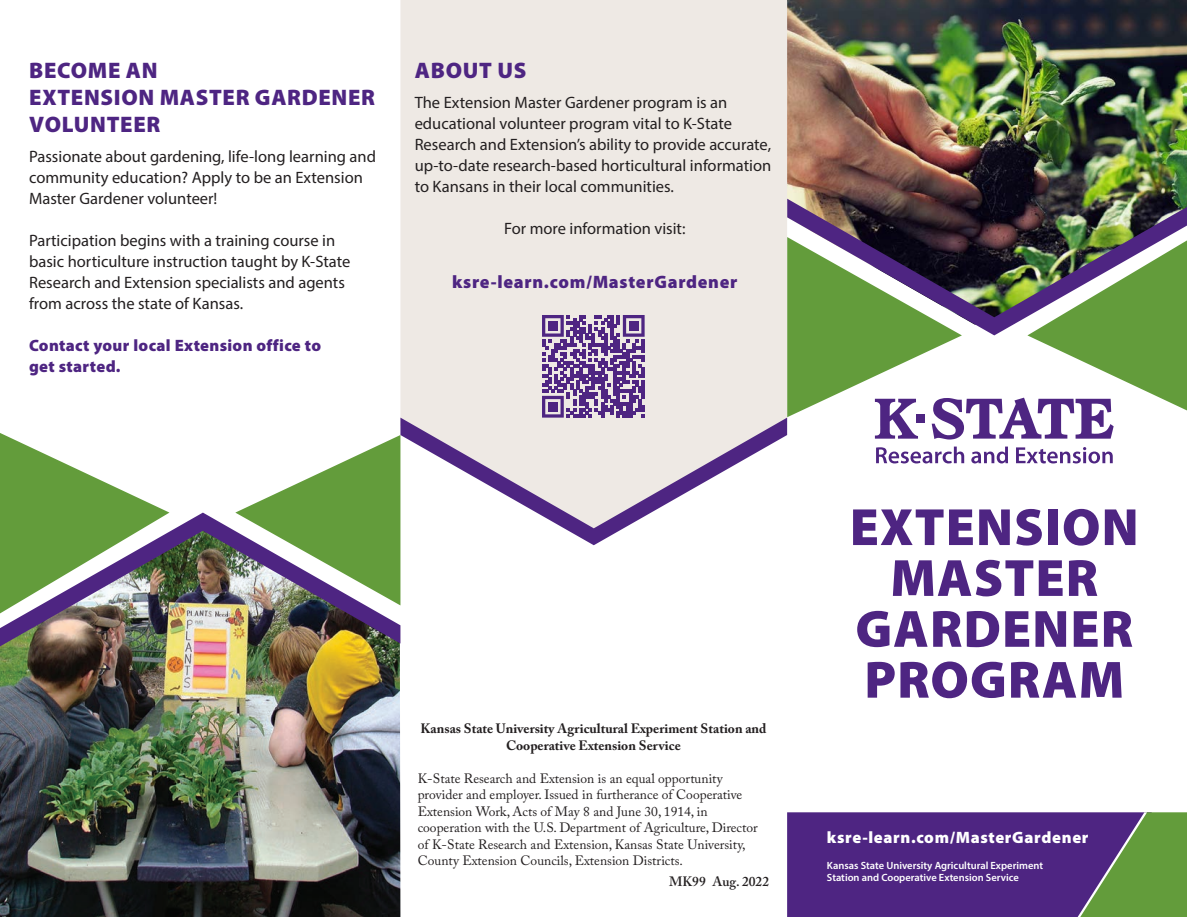
<style>
.page{position:relative;width:1187px;height:917px;background:#fff}
.page>*{position:absolute;margin:0;border:0;box-sizing:border-box;transform-origin:0 0}
.t1{font:900 52.8px "Myriad Pro";letter-spacing:.02em;color:#4e2582}
.Sub_Heading{font:900 22.5px/27px "Myriad Pro";letter-spacing:.03em;color:#4e2582}
.t2{font:900 18px "Myriad Pro";letter-spacing:.04em;color:#4e2582}
.Body{font:16.5px/21px "Myriad Pro";color:#231f20}
.Body-2{font:900 16.5px/21px "Myriad Pro";letter-spacing:.02em;color:#4e2582}
.t3{font:900 16.5px "Myriad Pro";letter-spacing:.04em;color:#fff}
.Disclaimer{font:13.5px/16.5px "Adobe Caslon Pro";color:#231f20}
.Disclaimer-2{font:700 13.5px/16.5px "Adobe Caslon Pro";color:#231f20;text-align:center}
.Disclaimer-3{font:600 13.5px "Adobe Caslon Pro";color:#231f20}
.t4{font:600 10.5px/12px "Myriad Pro";color:#fff}
</style>
<div class="page">
<img style="left:0;top:654px;width:400px;height:262px">
<img style="left:787px;top:0;width:399px;height:198px">
<img style="left:787px;top:198px;width:399px;height:34px">
<svg style="left:787px;top:232px;width:399px;height:207px"></svg>
<svg style="left:876px;top:446px;width:88px;height:17px"></svg>
<svg style="left:971px;top:446px;width:36px;height:17px"></svg>
<svg style="left:1016px;top:447px;width:96px;height:16px"></svg>
<img style="left:0;top:512px;width:400px;height:142px">
<svg style="left:235px;top:435px;width:165px;height:170px"></svg>
<svg style="left:0;top:433px;width:169px;height:188px"></svg>
<div style="left:400px;top:0;width:387px;height:417px;background:#eee9e4"></div>
<svg style="left:400px;top:417px;width:387px;height:128px"></svg>
<svg style="left:542px;top:315px;width:102px;height:102px;background:#8b70a7"></svg>
<div style="left:548px;top:321px;width:9px;height:9px;background:#4e2582"></div>
<div style="left:629px;top:321px;width:9px;height:9px;background:#4e2582"></div>
<div style="left:548px;top:402px;width:9px;height:9px;background:#4e2582"></div>
<svg style="left:787px;top:812px;width:400px;height:105px;background:#533c77"></svg>
<p class="Sub_Heading" style="left:29px;top:57px;width:347px">BECOME AN<br>EXTENSION MASTER GARDENER<br>VOLUNTEER</p>
<p class="Body" style="left:29px;top:145px;width:348px">Passionate about gardening, life-long learning and community education? Apply to be an Extension<br>Master Gardener volunteer!</p>
<p class="Body" style="left:29px;top:229px;width:323px">Participation begins with a training course in basic horticulture instruction taught by K-State Research and Extension specialists and agents from across the state of Kansas.</p>
<p class="Body-2" style="left:29px;top:335px;width:293px">Contact your local Extension office to get started.</p>
<p class="Sub_Heading" style="left:415px;top:57px;width:113px">ABOUT US</p>
<p class="Body" style="left:414px;top:91px;width:358px">The Extension Master Gardener program is an educational volunteer program vital to K-State Research and Extension’s ability to provide accurate, up-to-date research-based horticultural information to Kansans in their local communities.</p>
<p class="Body" style="left:504px;top:217px;width:183px">For more information visit:</p>
<p class="t2" style="left:452px;top:272px;width:287px">ksre-learn.com/MasterGardener</p>
<p class="Disclaimer-2" style="left:420px;top:720px;width:347px">Kansas State University Agricultural Experiment Station and<br>Cooperative Extension Service</p>
<p class="Disclaimer" style="left:417px;top:769px;width:341px">K-State Research and Extension is an equal opportunity provider and employer. Issued in furtherance of Cooperative Extension Work, Acts of May 8 and June 30, 1914, in cooperation with the U.S. Department of Agriculture, Director of K-State Research and Extension, Kansas State University, County Extension Councils, Extension Districts.</p>
<p class="Disclaimer-3" style="left:669px;top:873px;width:101px">MK99 Aug. 2022</p>
<p class="t1" style="left:849px;top:497px;width:290px">EXTENSION</p>
<p class="t1" style="left:890px;top:548px;width:209px">MASTER</p>
<p class="t1" style="left:855px;top:598px;width:279px">GARDENER</p>
<p class="t1" style="left:864px;top:649px;width:261px">PROGRAM</p>
<p class="t3" style="left:826px;top:827px;width:263px">ksre-learn.com/MasterGardener</p>
<p class="t4" style="left:826px;top:858px;width:218px">Kansas State University Agricultural Experiment<br>Station and Cooperative Extension Service</p>
</div>
